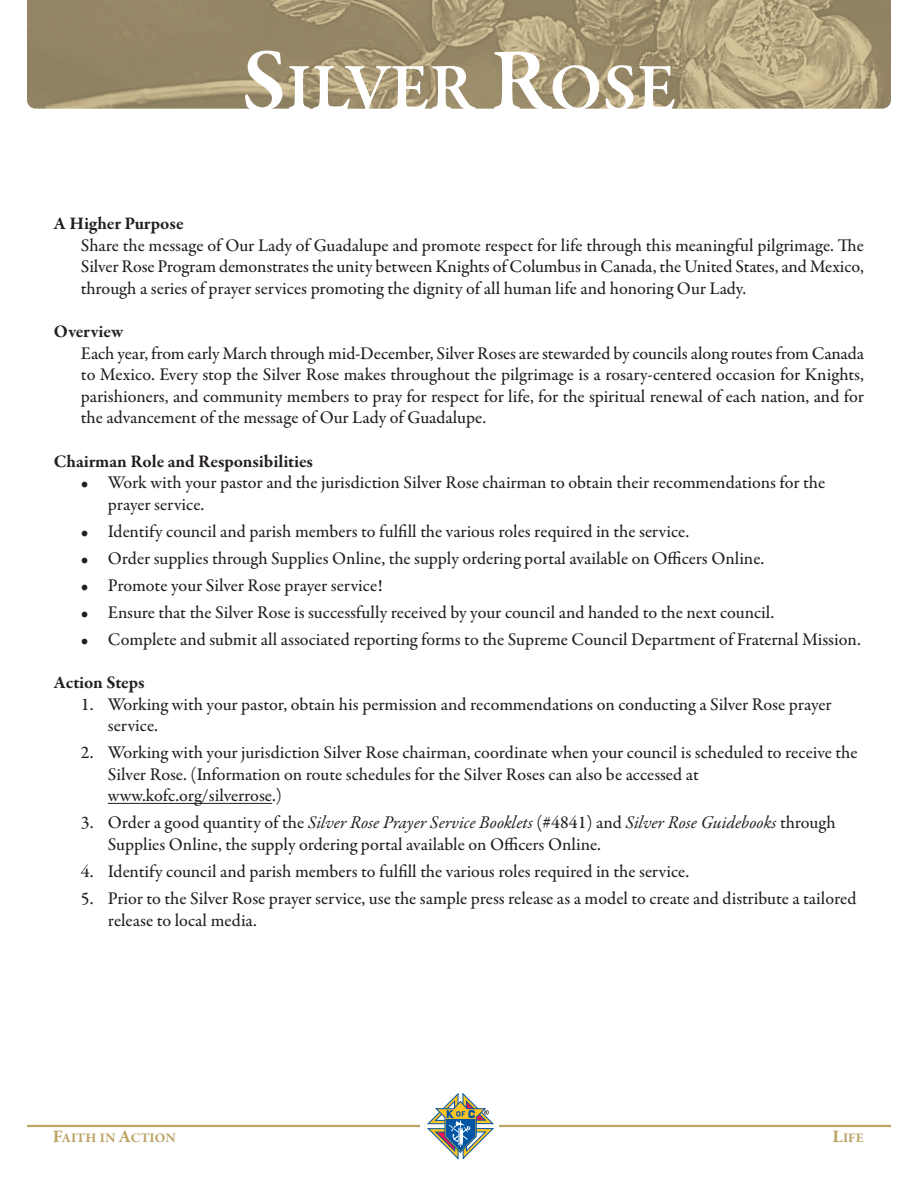
<style>
.page{position:relative;width:918px;height:1188px;background:#fff}
.page>*{position:absolute;margin:0;border:0;box-sizing:border-box;transform-origin:0 0}
.t1{font:600 67.5px "Garamond Premr Pro";color:#fff}
.t2{font:500 18px/21.6px "Garamond Premr Pro";color:#231f20}
.t3{font:700 18px "Garamond Premr Pro";letter-spacing:-.005em;color:#231f20}
.t4{font:700 13.5px "Garamond Premr Pro";color:#bca263}
.s1{font-size:90px}
.s2{font-weight:400;font-style:italic}
.s3{font-size:18px}
</style>
<div class="page">
<img style="left:27px;top:0;width:864px;height:109px">
<hr style="left:27px;top:1125px;width:864px;height:2px;background:#bca263">
<div style="left:421px;top:1090px;width:78px;height:70px;background:#fff"></div>
<svg style="left:427px;top:1093px;width:66px;height:66px"></svg>
<hr style="left:108px;top:803px;width:164px;height:1px;background:#231f20">
<h1 class="t1" style="left:242px;top:62px;width:436px"><span class="s1">S</span>ILVER <span class="s1">R</span>OSE</h1>
<p class="t3" style="left:54px;top:216px;width:131px">A Higher Purpose</p>
<p class="t2" style="left:81px;top:236px;width:785px;text-align:justify">Share the message of Our Lady of Guadalupe and promote respect for life through this meaningful pilgrimage. The Silver Rose Program demonstrates the unity between Knights of Columbus in Canada, the United States, and Mexico, through a series of prayer services promoting the dignity of all human life and honoring Our Lady.</p>
<p class="t3" style="left:54px;top:324px;width:71px">Overview</p>
<p class="t2" style="left:81px;top:344px;width:785px;text-align:justify">Each year, from early March through mid-December, Silver Roses are stewarded by councils along routes from Canada to Mexico. Every stop the Silver Rose makes throughout the pilgrimage is a rosary-centered occasion for Knights, parishioners, and community members to pray for respect for life, for the spiritual renewal of each nation, and for the advancement of the message of Our Lady of Guadalupe.</p>
<p class="t3" style="left:54px;top:454px;width:261px">Chairman Role and Responsibilities</p>
<p class="t2" style="left:108px;top:473px;width:719px;text-indent:-27px">• Work with your pastor and the jurisdiction Silver Rose chairman to obtain their recommendations for the prayer service.</p>
<p class="t2" style="left:81px;top:522px;width:610px">• Identify council and parish members to fulfill the various roles required in the service.</p>
<p class="t2" style="left:81px;top:549px;width:685px">• Order supplies through Supplies Online, the supply ordering portal available on Officers Online.</p>
<p class="t2" style="left:81px;top:576px;width:303px">• Promote your Silver Rose prayer service!</p>
<p class="t2" style="left:81px;top:603px;width:695px">• Ensure that the Silver Rose is successfully received by your council and handed to the next council.</p>
<p class="t2" style="left:81px;top:630px;width:781px">• Complete and submit all associated reporting forms to the Supreme Council Department of Fraternal Mission.</p>
<p class="t3" style="left:54px;top:675px;width:92px">Action Steps</p>
<p class="t2" style="left:108px;top:695px;width:725px;text-indent:-27px">1. Working with your pastor, obtain his permission and recommendations on conducting a Silver Rose prayer service.</p>
<p class="t2" style="left:108px;top:743px;width:751px;text-indent:-27px">2. Working with your jurisdiction Silver Rose chairman, coordinate when your council is scheduled to receive the<br>Silver Rose. (Information on route schedules for the Silver Roses can also be accessed at www.kofc.org/silverrose.)</p>
<p class="t2" style="left:108px;top:814px;width:729px;text-indent:-27px">3. Order a good quantity of the <span class="s2">Silver Rose Prayer Service Booklets</span> (#4841) and <span class="s2">Silver Rose Guidebooks</span> through<br>Supplies Online, the supply ordering portal available on Officers Online.</p>
<p class="t2" style="left:81px;top:862px;width:610px">4. Identify council and parish members to fulfill the various roles required in the service.</p>
<p class="t2" style="left:108px;top:889px;width:750px;text-indent:-27px">5. Prior to the Silver Rose prayer service, use the sample press release as a model to create and distribute a tailored release to local media.</p>
<p class="t4" style="left:53px;top:1132px;width:125px"><span class="s3">F</span>AITH IN <span class="s3">A</span>CTION</p>
<p class="t4" style="left:832px;top:1132px;width:33px"><span class="s3">L</span>IFE</p>
</div>
